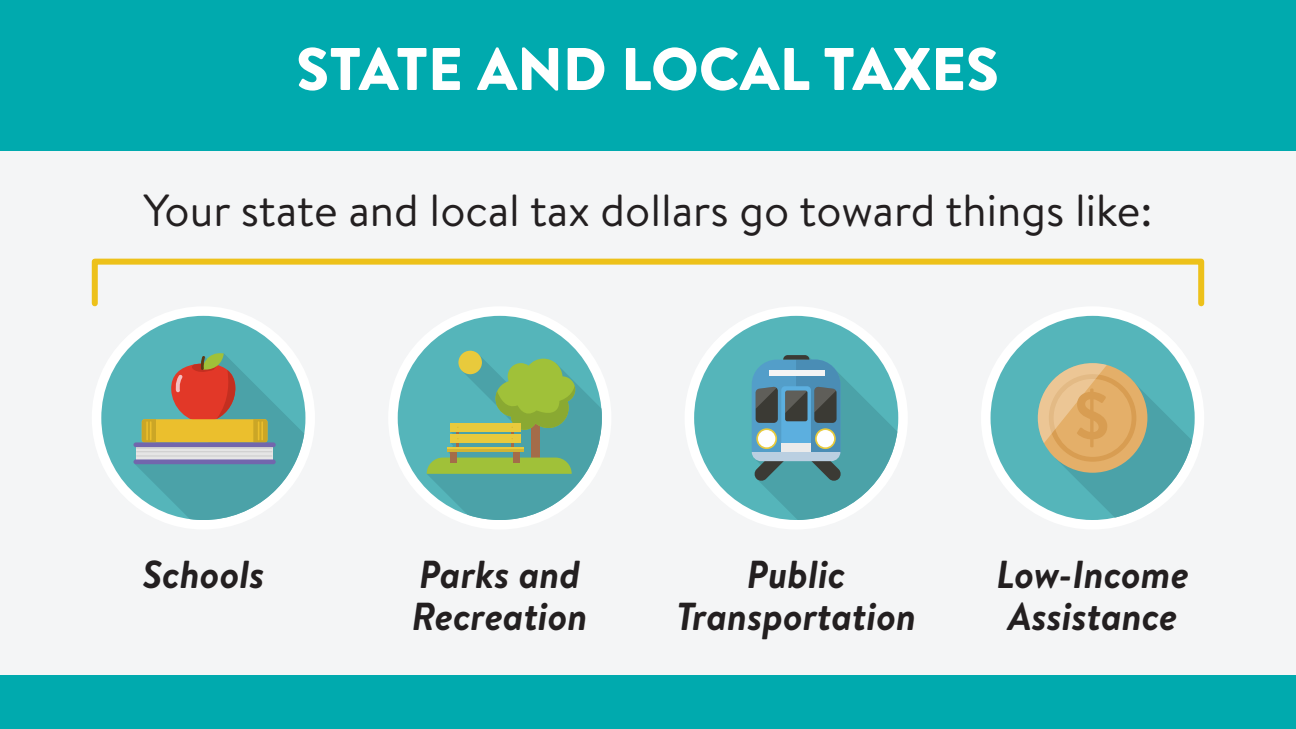
<style>
.page{position:relative;width:1296px;height:729px;background:#f4f5f6}
.page>*{position:absolute;margin:0;border:0;box-sizing:border-box;transform-origin:0 0}
.t1{font:900 60px "Brandon Text";color:#fff}
.t2{font:45px "Brandon Text";color:#231f20}
.t3{font:italic 700 39px/42px "Brandon Text";color:#231f20}
</style>
<div class="page">
<div style="left:0;top:675px;width:1296px;height:54px;background:#00aaae"></div>
<div style="left:92px;top:306px;width:223px;height:224px;background:#fff;border-radius:50%"></div>
<svg style="left:101px;top:316px;width:204px;height:178px;fill:#55b5ba"></svg>
<svg style="left:135px;top:351px;width:169px;height:169px;background:#85a99a"></svg>
<div style="left:136px;top:445px;width:136px;height:17px;background:#e5e5e5"></div>
<div style="left:133px;top:442px;width:143px;height:5px;background:#7266ad;border-radius:2px"></div>
<div style="left:133px;top:459px;width:143px;height:5px;background:#7266ad;border-radius:2px"></div>
<hr style="left:136px;top:447px;width:136px;height:2px;background:#cbcbcb">
<hr style="left:136px;top:451px;width:136px;height:1px;background:#cbcbcb">
<hr style="left:136px;top:456px;width:136px;height:1px;background:#cbcbcb">
<div style="left:388px;top:306px;width:223px;height:224px;background:#fff;border-radius:50%"></div>
<svg style="left:398px;top:316px;width:181px;height:174px;fill:#55b5ba"></svg>
<div style="left:458px;top:351px;width:24px;height:23px;background:#e8ca3c;border-radius:50%"></div>
<svg style="left:427px;top:354px;width:175px;height:166px;background:#7eb792"></svg>
<div style="left:685px;top:306px;width:223px;height:224px;background:#fff;border-radius:50%"></div>
<svg style="left:694px;top:316px;width:204px;height:194px;fill:#55b5ba"></svg>
<svg style="left:752px;top:355px;width:145px;height:165px;background:#6ba6b0"></svg>
<div style="left:981px;top:306px;width:223px;height:224px;background:#fff;border-radius:50%"></div>
<svg style="left:991px;top:316px;width:204px;height:204px;fill:#55b5ba"></svg>
<svg style="left:1038px;top:363px;width:154px;height:155px;background:#9ab59d"></svg>
<div style="left:0;top:0;width:1296px;height:150px;background:#00aaae"></div>
<div style="left:92px;top:259px;width:1112px;height:47px;border:6px solid #edc11a"></div>
<h1 class="t1" style="left:296px;top:27px;width:705px">STATE AND LOCAL TAXES</h1>
<p class="t2" style="left:143px;top:180px;width:1011px">Your state and local tax dollars go toward things like:</p>
<p class="t3" style="left:142px;top:552px;width:123px">Schools</p>
<p class="t3" style="left:412px;top:552px;width:177px">Parks and<br>Recreation</p>
<p class="t3" style="left:676px;top:552px;width:242px;text-align:center">Public<br>Transportation</p>
<p class="t3" style="left:996px;top:552px;width:194px">Low-Income<br>Assistance</p>
</div>
